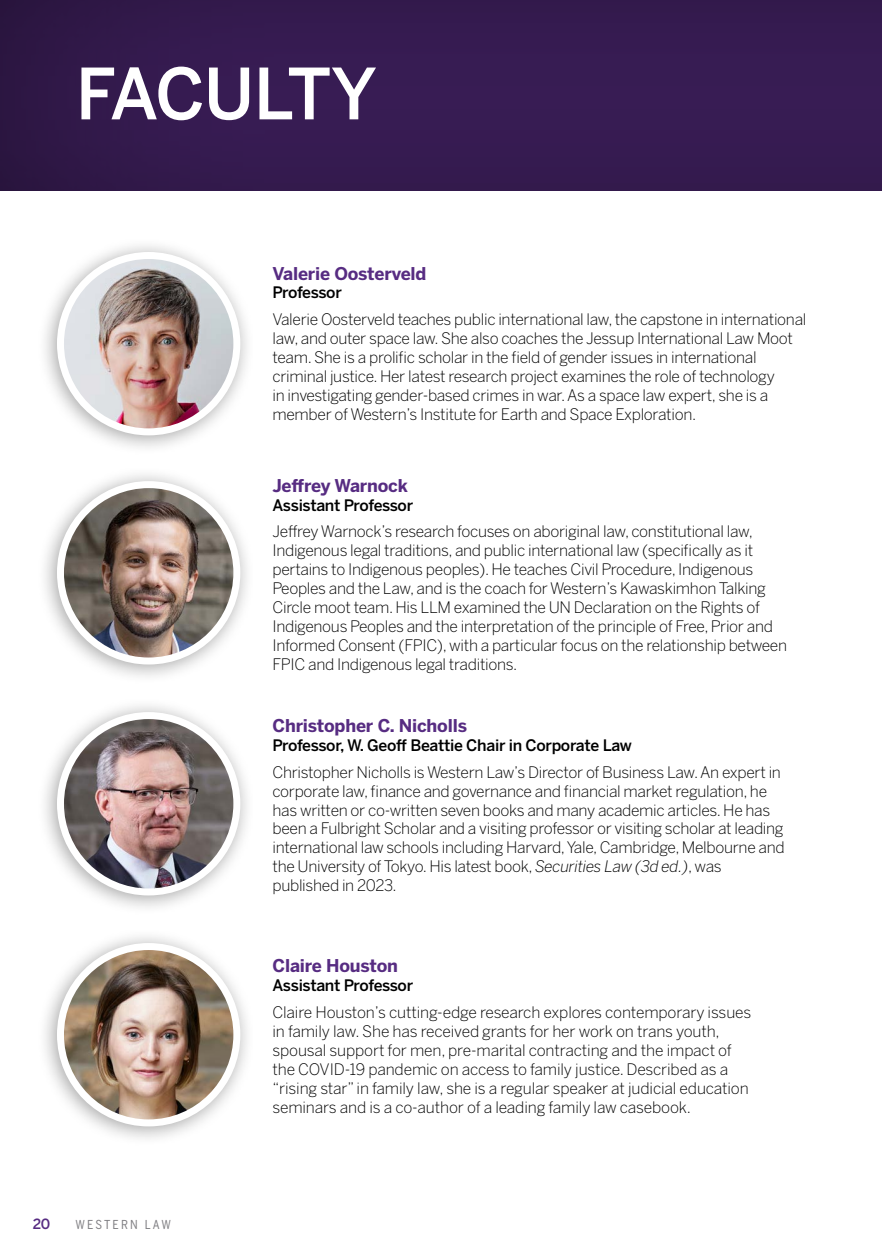
<style>
.page{position:relative;width:882px;height:1260px;background:#fff}
.page>*{position:absolute;margin:0;border:0;box-sizing:border-box;transform-origin:0 0}
.t1{font:500 70px "Benton Sans";letter-spacing:-.035em;color:#fff}
.t2{font:700 17.5px "Benton Sans";letter-spacing:-.01em;color:#572c82}
.t3{font:300 15.75px/18.9px "Benton Sans";letter-spacing:-.02em;color:#000}
.t4{font:500 15.75px "Benton Sans";letter-spacing:-.03em;color:#000}
.t5{font:500 14px "Benton Sans";color:#572c82}
.t6{font:12.25px "Benton Sans Cond";letter-spacing:.18em;color:#807f83}
.s1{font-style:italic}
</style>
<div class="page">
<div style="left:0;top:0;width:882px;height:191px;background:#361b51"></div>
<div style="left:37px;top:237px;width:218px;height:219px;background:#000;opacity:.35"></div>
<img style="left:60px;top:256px;width:177px;height:176px;border-radius:88px">
<div style="left:57px;top:252px;width:183px;height:183px;border:7px solid #fff;border-radius:50%"></div>
<div style="left:37px;top:466px;width:218px;height:219px;background:#000;opacity:.35"></div>
<img style="left:60px;top:485px;width:177px;height:176px;border-radius:88px">
<div style="left:57px;top:481px;width:183px;height:184px;border:7px solid #fff;border-radius:50%"></div>
<div style="left:37px;top:697px;width:218px;height:219px;background:#000;opacity:.35"></div>
<img style="left:60px;top:716px;width:177px;height:176px;border-radius:88px">
<div style="left:57px;top:712px;width:183px;height:183px;border:7px solid #fff;border-radius:50%"></div>
<div style="left:37px;top:928px;width:218px;height:219px;background:#000;opacity:.35"></div>
<img style="left:60px;top:947px;width:177px;height:176px;border-radius:88px">
<div style="left:57px;top:943px;width:183px;height:183px;border:7px solid #fff;border-radius:50%"></div>
<h1 class="t1" style="left:76px;top:52px;width:303px">FACULTY</h1>
<p class="t2" style="left:272px;top:263px;width:156px">Valerie Oosterveld</p>
<p class="t4" style="left:272px;top:283px;width:71px">Professor</p>
<p class="t3" style="left:272px;top:310px;width:535px">Valerie Oosterveld teaches public international law, the capstone in international law, and outer space law. She also coaches the Jessup International Law Moot team. She is a prolific scholar in the field of gender issues in international criminal justice. Her latest research project examines the role of technology<br>in investigating gender-based crimes in war. As a space law expert, she is a member of Western’s Institute for Earth and Space Exploration.</p>
<p class="t2" style="left:272px;top:475px;width:137px">Jeffrey Warnock</p>
<p class="t4" style="left:272px;top:495px;width:142px">Assistant Professor</p>
<p class="t3" style="left:272px;top:522px;width:516px">Jeffrey Warnock’s research focuses on aboriginal law, constitutional law, Indigenous legal traditions, and public international law (specifically as it pertains to Indigenous peoples). He teaches Civil Procedure, Indigenous Peoples and the Law, and is the coach for Western’s Kawaskimhon Talking Circle moot team. His LLM examined the UN Declaration on the Rights of Indigenous Peoples and the interpretation of the principle of Free, Prior and Informed Consent (FPIC), with a particular focus on the relationship between FPIC and Indigenous legal traditions.</p>
<p class="t2" style="left:272px;top:715px;width:196px">Christopher C. Nicholls</p>
<p class="t4" style="left:272px;top:736px;width:361px">Professor, W. Geoff Beattie Chair in Corporate Law</p>
<p class="t3" style="left:272px;top:762px;width:514px">Christopher Nicholls is Western Law’s Director of Business Law. An expert in corporate law, finance and governance and financial market regulation, he has written or co-written seven books and many academic articles. He has been a Fulbright Scholar and a visiting professor or visiting scholar at leading international law schools including Harvard, Yale, Cambridge, Melbourne and the University of Tokyo. His latest book, <span class="s1">Securities Law (3d ed.)</span>, was published in 2023.</p>
<p class="t5" style="left:33px;top:1215px;width:19px">20</p>
<p class="t6" style="left:76px;top:1217px;width:97px">WESTERN LAW</p>
<p class="t2" style="left:272px;top:956px;width:127px">Claire Houston</p>
<p class="t4" style="left:272px;top:976px;width:142px">Assistant Professor</p>
<p class="t3" style="left:272px;top:1003px;width:480px">Claire Houston’s cutting-edge research explores contemporary issues in family law. She has received grants for her work on trans youth, spousal support for men, pre-marital contracting and the impact of the COVID-19 pandemic on access to family justice. Described as a “rising star” in family law, she is a regular speaker at judicial education seminars and is a co-author of a leading family law casebook.</p>
</div>
